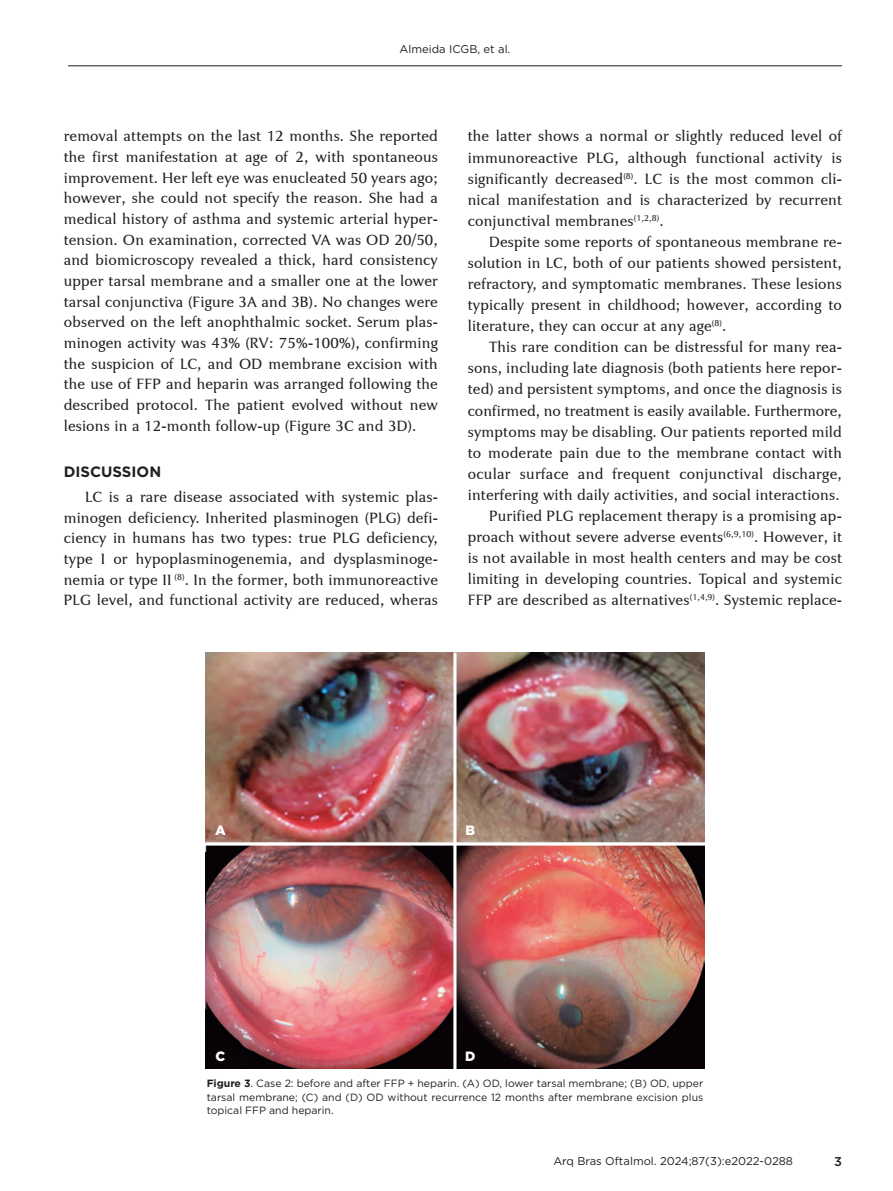
<style>
.page{position:relative;width:893px;height:1191px;background:#fff}
.page>*{position:absolute;margin:0;border:0;box-sizing:border-box;transform-origin:0 0}
.t1{font:15px/20.7px "Jaguar JC Book";letter-spacing:.015em;color:#231f20;text-align:justify}
.t2{font:700 15px "Gotham";color:#231f20}
.t3{font:900 13.5px "Gotham";color:#fff}
.t4{font:500 12.75px "Gotham";color:#231f20}
.t5{font:11.25px "Gotham";color:#231f20}
.t6{font:10.5px/13.5px "Gotham";color:#231f20;text-align:justify}
.s1{font-weight:700}
</style>
<div class="page">
<hr style="left:68px;top:65px;width:774px;height:1px;background:#231f20">
<img style="left:205px;top:653px;width:500px;height:415px">
<hr style="left:453px;top:653px;width:3px;height:418px;background:#fff">
<hr style="left:196px;top:842px;width:512px;height:3px;background:#fff">
<p class="t5" style="left:400px;top:41px;width:112px">Almeida ICGB, et al.</p>
<p class="t1" style="left:64px;top:126px;width:376px">removal attempts on the last 12 months. She reported the first manifestation at age of 2, with spontaneous improvement. Her left eye was enucleated 50 years ago; however, she could not specify the reason. She had a medical history of asthma and systemic arterial hyper&shy;tension. On examination, corrected VA was OD 20/50, and biomicroscopy revealed a thick, hard consistency upper tarsal membrane and a smaller one at the lower tarsal conjunctiva (Figure 3A and 3B). No changes were observed on the left anophthalmic socket. Serum plas&shy;minogen activity was 43% (RV: 75%-100%), confirming the suspicion of LC, and OD membrane excision with the use of FFP and heparin was arranged following the described protocol. The patient evolved without new lesions in a 12-month follow-up (Figure 3C and 3D).</p>
<p class="t2" style="left:64px;top:461px;width:99px">DISCUSSION</p>
<p class="t1" style="left:64px;top:486px;width:376px;text-indent:21px">LC is a rare disease associated with systemic plas&shy;minogen deficiency. Inherited plasminogen (PLG) defi&shy;ciency in humans has two types: true PLG deficiency, type I or hypoplasminogenemia, and dysplasminoge&shy;nemia or type II <sup>(8)</sup>. In the former, both immunoreactive PLG level, and functional activity are reduced, wheras</p>
<p class="t1" style="left:468px;top:126px;width:376px;line-height:21.1px">the latter shows a normal or slightly reduced level of immunoreactive PLG, although functional activity is significantly decreased<sup>(8)</sup>. LC is the most common cli&shy;nical manifestation and is characterized by recurrent conjunctival membranes<sup>(1,2,8)</sup>.</p>
<p class="t1" style="left:468px;top:231px;width:376px;line-height:21.1px;text-indent:21px">Despite some reports of spontaneous membrane re&shy;solution in LC, both of our patients showed persistent, refractory, and symptomatic membranes. These lesions typically present in childhood; however, according to literature, they can occur at any age<sup>(8)</sup>.</p>
<p class="t1" style="left:468px;top:337px;width:376px;text-align:right">This rare condition can be distressful for many rea&shy;sons, including late diagnosis (both patients here repor&shy;ted) and persistent symptoms, and once the diagnosis is confirmed, no treatment is easily available. Furthermore, symptoms may be disabling. Our patients reported mild to moderate pain due to the membrane contact with ocular surface and frequent conjunctival discharge, interfering with daily activities, and social interactions.<br>Purified PLG replacement therapy is a promising ap&shy;proach without severe adverse events<sup>(6,9,10)</sup>. However, it is not available in most health centers and may be cost limiting in developing countries. Topical and systemic FFP are described as alternatives<sup>(1,4,9)</sup>. Systemic replace-</p>
<p class="t3" style="left:215px;top:820px;width:12px">A</p>
<p class="t3" style="left:465px;top:820px;width:11px">B</p>
<p class="t3" style="left:215px;top:1046px;width:11px">C</p>
<p class="t3" style="left:465px;top:1046px;width:12px">D</p>
<p class="t6" style="left:207px;top:1076px;width:498px"><span class="s1">Figure 3</span>. Case 2: before and after FFP + heparin. (A) OD, lower tarsal membrane; (B) OD, upper tarsal membrane; (C) and (D) OD without recurrence 12 months after membrane excision plus topical FFP and heparin.</p>
<p class="t5" style="left:553px;top:1153px;width:241px">Arq Bras Oftalmol. 2024;87(3):e2022-0288</p>
<p class="t4" style="left:834px;top:1153px;width:9px">3</p>
</div>
